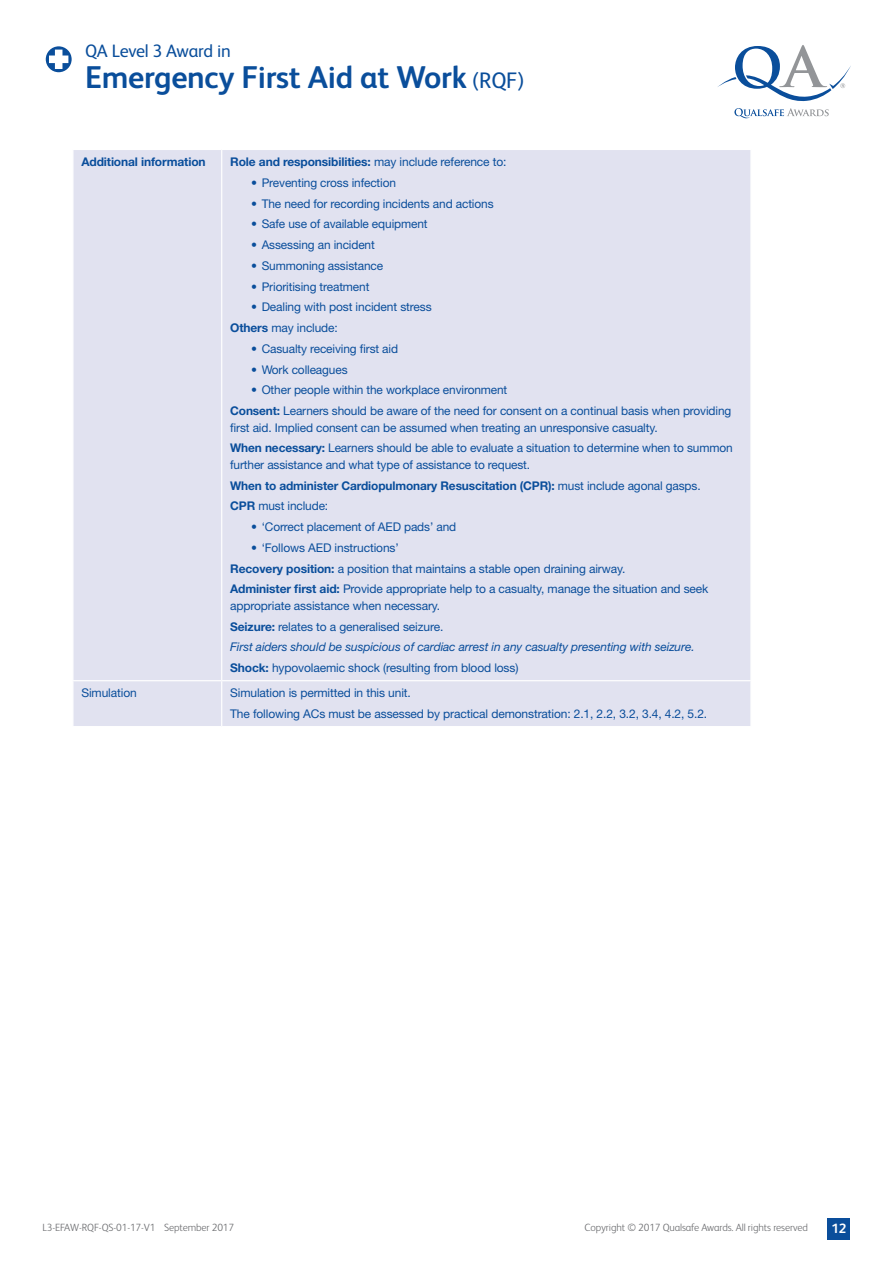
<style>
.page{position:relative;width:893px;height:1263px;background:#fff}
.page>*{position:absolute;margin:0;border:0;box-sizing:border-box;transform-origin:0 0}
.t1{font:700 31.5px "FS Albert";letter-spacing:-.01em;color:#0a4e9b}
.t2{font:18px "FS Albert";letter-spacing:-.015em;color:#0a4e9b}
.t3{font:700 13.5px "FS Albert";color:#fff}
.appendix_table{font:12px/16.5px "Helvetica Neue LT";letter-spacing:-.01em;color:#0a4e9b}
.appendix_table-2{font:700 12px "Helvetica Neue LT";letter-spacing:-.01em;color:#0a4e9b}
.appendix_table-3{font:italic 12px "Helvetica Neue LT";letter-spacing:-.01em;color:#0a4e9b}
.t4{font:300 10.5px "FS Albert";letter-spacing:-.01em;color:#6d6e71}
.s1{font-weight:400;font-size:22.5px}
.s2{font-weight:400}
.s3{font-weight:700}
</style>
<div class="page">
<div style="left:827px;top:1218px;width:23px;height:22px;background:#0a4e9b"></div>
<svg style="left:717px;top:45px;width:134px;height:73px"></svg>
<svg style="left:45px;top:45px;width:28px;height:28px"></svg>
<div style="left:44px;top:44px;width:30px;height:30px;border:2px solid #fff;border-radius:50%"></div>
<svg style="left:49px;top:50px;width:19px;height:19px"></svg>
<div style="left:73px;top:150px;width:677px;height:576px;background:#e1e2f0"></div>
<hr style="left:221px;top:150px;width:1px;height:530px;background:#fff">
<hr style="left:72px;top:680px;width:150px;height:1px;background:#fff">
<hr style="left:222px;top:680px;width:530px;height:1px;background:#fff">
<hr style="left:221px;top:681px;width:1px;height:45px;background:#fff">
<h2 class="t2" style="left:85px;top:41px;width:147px">QA Level 3 Award in</h2>
<h1 class="t1" style="left:85px;top:59px;width:441px">Emergency First Aid at Work <span class="s1">(RQF)</span></h1>
<p class="appendix_table-2" style="left:81px;top:154px;width:126px">Additional information</p>
<p class="appendix_table-2" style="left:230px;top:154px;width:278px">Role and responsibilities: <span class="s2">may include reference to:</span></p>
<p class="appendix_table" style="left:251px;top:174px;width:146px">• Preventing cross infection</p>
<p class="appendix_table" style="left:251px;top:195px;width:244px">• The need for recording incidents and actions</p>
<p class="appendix_table" style="left:251px;top:216px;width:178px">• Safe use of available equipment</p>
<p class="appendix_table" style="left:251px;top:236px;width:125px">• Assessing an incident</p>
<p class="appendix_table" style="left:251px;top:257px;width:133px">• Summoning assistance</p>
<p class="appendix_table" style="left:251px;top:278px;width:120px">• Prioritising treatment</p>
<p class="appendix_table" style="left:251px;top:299px;width:182px">• Dealing with post incident stress</p>
<p class="appendix_table" style="left:230px;top:319px;width:109px"><span class="s3">Others</span> may include:</p>
<p class="appendix_table" style="left:251px;top:340px;width:148px">• Casualty receiving first aid</p>
<p class="appendix_table" style="left:251px;top:361px;width:98px">• Work colleagues</p>
<p class="appendix_table" style="left:251px;top:382px;width:258px">• Other people within the workplace environment</p>
<p class="appendix_table" style="left:230px;top:402px;width:503px"><span class="s3">Consent:</span> Learners should be aware of the need for consent on a continual basis when providing first aid. Implied consent can be assumed when treating an unresponsive casualty.</p>
<p class="appendix_table" style="left:230px;top:440px;width:504px"><span class="s3">When necessary:</span> Learners should be able to evaluate a situation to determine when to summon further assistance and what type of assistance to request.</p>
<p class="appendix_table-2" style="left:230px;top:478px;width:472px">When to administer Cardiopulmonary Resuscitation (CPR): <span class="s2">must include agonal gasps.</span></p>
<p class="appendix_table" style="left:230px;top:498px;width:100px"><span class="s3">CPR</span> must include:</p>
<p class="appendix_table" style="left:251px;top:518px;width:206px">• ‘Correct placement of AED pads’ and</p>
<p class="appendix_table" style="left:251px;top:539px;width:149px">• ‘Follows AED instructions’</p>
<p class="appendix_table" style="left:230px;top:560px;width:397px"><span class="s3">Recovery position:</span> a position that maintains a stable open draining airway.</p>
<p class="appendix_table" style="left:230px;top:581px;width:480px"><span class="s3">Administer first aid:</span> Provide appropriate help to a casualty, manage the situation and seek appropriate assistance when necessary.</p>
<p class="appendix_table" style="left:230px;top:618px;width:215px"><span class="s3">Seizure:</span> relates to a generalised seizure.</p>
<p class="appendix_table-3" style="left:230px;top:640px;width:466px">First aiders should be suspicious of cardiac arrest in any casualty presenting with seizure.</p>
<p class="appendix_table" style="left:230px;top:659px;width:290px"><span class="s3">Shock:</span> hypovolaemic shock (resulting from blood loss)</p>
<p class="appendix_table" style="left:81px;top:685px;width:57px">Simulation</p>
<p class="appendix_table" style="left:230px;top:685px;width:182px">Simulation is permitted in this unit.</p>
<p class="appendix_table" style="left:230px;top:705px;width:479px">The following ACs must be assessed by practical demonstration: 2.1, 2.2, 3.2, 3.4, 4.2, 5.2.</p>
<p class="t4" style="left:43px;top:1221px;width:193px">L3-EFAW-RQF-QS-01-17-V1 September 2017</p>
<p class="t4" style="left:585px;top:1221px;width:225px">Copyright © 2017 Qualsafe Awards. All rights reserved</p>
<p class="t3" style="left:831px;top:1221px;width:17px">12</p>
</div>
